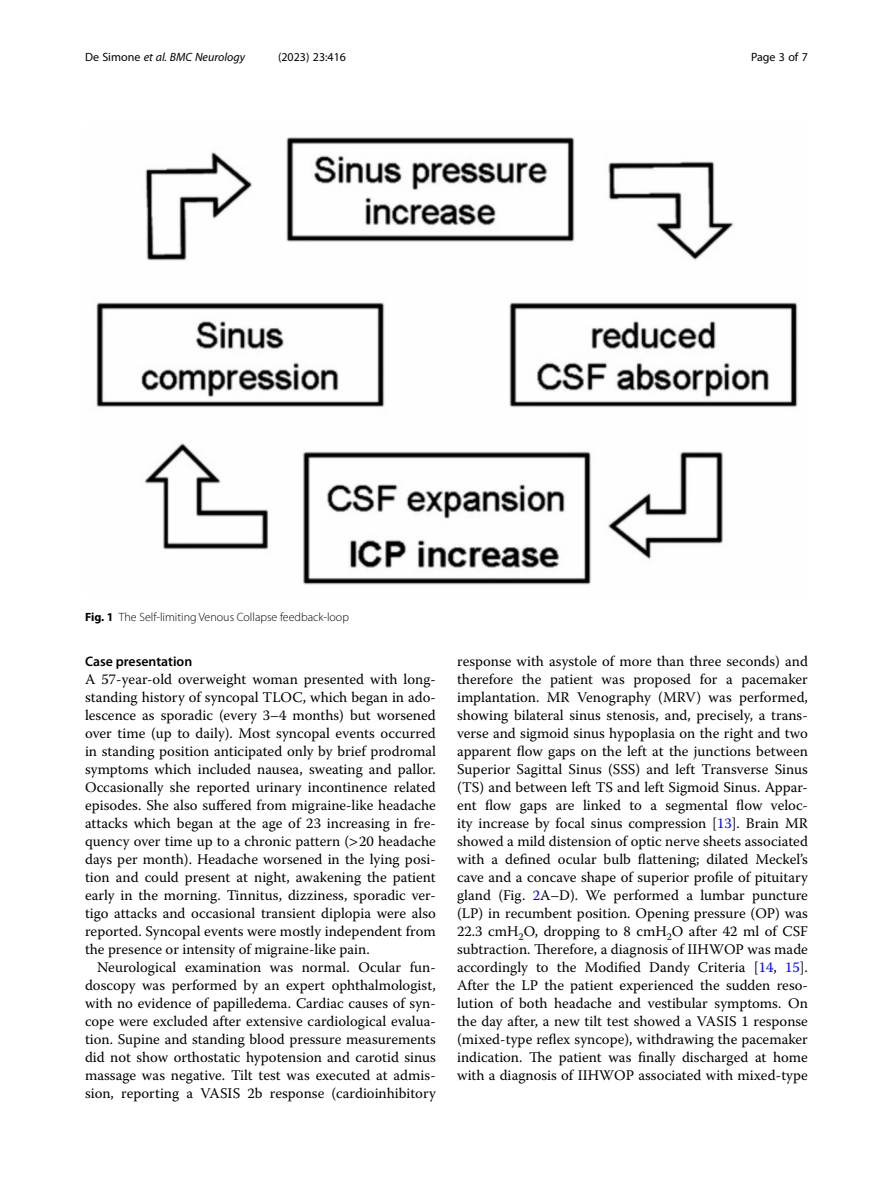
<style>
.page{position:relative;width:893px;height:1191px;background:#fff}
.page>*{position:absolute;margin:0;border:0;box-sizing:border-box;transform-origin:0 0}
.Body_Text_Indent{font:14.7px/18px "Warnock Pro";color:#000;text-align:justify}
.Body_Text{font:14.7px/18px "Warnock Pro";color:#000;text-align:justify}
.Head_2{font:600 13.8px "Myriad Pro";color:#000}
.Figure_Caption{font:300 12px "Myriad Pro";color:#000}
.t1{font:italic 12px "Myriad Pro";color:#000}
.t2{font:12px "Myriad Pro";color:#000}
.s1{font-style:normal}
.s2{font-weight:700}
.s3{color:#00f}
</style>
<div class="page">
<img style="left:96px;top:137px;width:702px;height:448px">
<p class="t1" style="left:85px;top:50px;width:161px"><span class="s1">De Simone</span> et al. BMC Neurology</p>
<p class="t2" style="left:278px;top:50px;width:70px">(2023) 23:416</p>
<p class="t2" style="left:751px;top:50px;width:58px">Page 3 of 7</p>
<p class="Figure_Caption" style="left:85px;top:610px;width:265px"><span class="s2">Fig. 1</span> The Self-limiting Venous Collapse feedback-loop</p>
<p class="Head_2" style="left:85px;top:653px;width:109px">Case presentation</p>
<p class="Body_Text" style="left:85px;top:670px;width:352px">A 57-year-old overweight woman presented with long&shy;standing history of syncopal TLOC, which began in ado&shy;lescence as sporadic (every 3–4 months) but worsened over time (up to daily). Most syncopal events occurred in standing position anticipated only by brief prodromal symptoms which included nausea, sweating and pallor.<br>Occasionally she reported urinary incontinence related episodes. She also suffered from migraine-like headache attacks which began at the age of 23 increasing in fre&shy;quency over time up to a chronic pattern ( 20 headache days per month). Headache worsened in the lying posi&shy;tion and could present at night, awakening the patient early in the morning. Tinnitus, dizziness, sporadic ver&shy;tigo attacks and occasional transient diplopia were also reported. Syncopal events were mostly independent from the presence or intensity of migraine-like pain.</p>
<p class="Body_Text_Indent" style="left:85px;top:958px;width:352px;text-indent:12px">Neurological examination was normal. Ocular fun&shy;doscopy was performed by an expert ophthalmologist, with no evidence of papilledema. Cardiac causes of syn&shy;cope were excluded after extensive cardiological evalua&shy;tion. Supine and standing blood pressure measurements did not show orthostatic hypotension and carotid sinus massage was negative. Tilt test was executed at admis&shy;sion, reporting a VASIS 2b response (cardioinhibitory</p>
<p class="Body_Text_Indent" style="left:457px;top:652px;width:352px">response with asystole of more than three seconds) and therefore the patient was proposed for a pacemaker implantation. MR Venography (MRV) was performed, showing bilateral sinus stenosis, and, precisely, a trans&shy;verse and sigmoid sinus hypoplasia on the right and two apparent flow gaps on the left at the junctions between Superior Sagittal Sinus (SSS) and left Transverse Sinus (TS) and between left TS and left Sigmoid Sinus. Appar&shy;ent flow gaps are linked to a segmental flow veloc&shy;ity increase by focal sinus compression [<span class="s3">13</span>]. Brain MR showed a mild distension of optic nerve sheets associated with a defined ocular bulb flattening; dilated Meckel’s cave and a concave shape of superior profile of pituitary gland (Fig. <span class="s3">2</span>A–D). We performed a lumbar puncture (LP) in recumbent position. Opening pressure (OP) was 22.3 cmH<sub>2</sub>O, dropping to 8 cmH<sub>2</sub>O after 42 ml of CSF subtraction. Therefore, a diagnosis of IIHWOP was made accordingly to the Modified Dandy Criteria [<span class="s3">14</span>, <span class="s3">15</span>].<br>After the LP the patient experienced the sudden reso&shy;lution of both headache and vestibular symptoms. On the day after, a new tilt test showed a VASIS 1 response (mixed-type reflex syncope), withdrawing the pacemaker indication. The patient was finally discharged at home with a diagnosis of IIHWOP associated with mixed-type</p>
</div>
